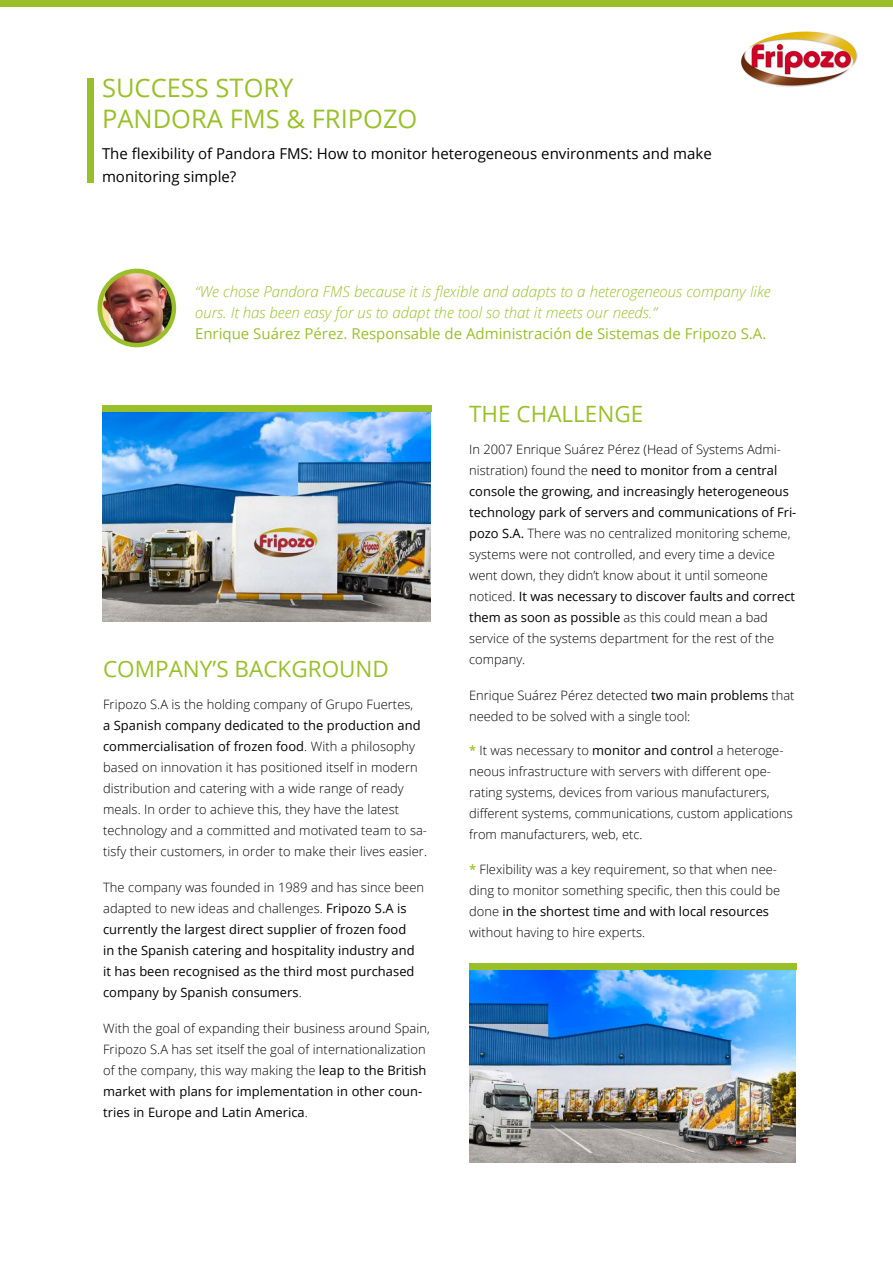
<style>
.page{position:relative;width:893px;height:1263px;background:#fff}
.page>*{position:absolute;margin:0;border:0;box-sizing:border-box;transform-origin:0 0}
.t1{font:25.5px/30.6px "Open Sans";color:#9ac029}
.t2{font:22.5px "Open Sans";color:#9ac029}
.TEXTO_BRUTO{font:italic 300 15px/21px "Open Sans";color:#9ac029}
.t3{font:15px/22.5px "Open Sans";color:#000}
.TEXTO_BRUTO-2{font:15px "Open Sans";color:#9ac029}
.texto_bruto{font:300 12.9px/21px "Open Sans";color:#000}
.texto_bruto-2{font:12.9px/21px "Open Sans";letter-spacing:.005em;color:#000}
.s1{font-weight:400}
.s2{font-weight:300}
.s3{font-weight:600;color:#9ac029}
</style>
<div class="page">
<div style="left:87px;top:78px;width:6px;height:104px;background:#9ac029"></div>
<img style="left:741px;top:31px;width:117px;height:56px">
<div style="left:0;top:0;width:893px;height:7px;background:#9ac029"></div>
<img style="left:102px;top:412px;width:328px;height:210px">
<div style="left:102px;top:405px;width:330px;height:6px;background:#9ac029"></div>
<img style="left:100px;top:271px;width:74px;height:74px;border-radius:37px">
<div style="left:97px;top:269px;width:79px;height:78px;border:4px solid #9ac029;border-radius:50%"></div>
<img style="left:469px;top:970px;width:327px;height:192px">
<div style="left:469px;top:963px;width:327px;height:7px;background:#9ac029"></div>
<h1 class="t1" style="left:102px;top:72px;width:317px">SUCCESS STORY<br>PANDORA FMS &amp; FRIPOZO</h1>
<p class="t3" style="left:102px;top:142px;width:611px">The flexibility of Pandora FMS: How to monitor heterogeneous environments and make monitoring simple?</p>
<p class="TEXTO_BRUTO" style="left:195px;top:280px;width:577px">“We chose Pandora FMS because it is flexible and adapts to a heterogeneous company like ours. It has been easy for us to adapt the tool so that it meets our needs.”</p>
<p class="TEXTO_BRUTO-2" style="left:195px;top:323px;width:573px">Enrique Suárez Pérez. Responsable de Administración de Sistemas de Fripozo S.A.</p>
<p class="t2" style="left:103px;top:654px;width:287px">COMPANY’S BACKGROUND</p>
<p class="texto_bruto" style="left:103px;top:693px;width:325px">Fripozo S.A is the holding company of Grupo Fuertes,<br><span class="s1">a Spanish company dedicated to the production and commercialisation of frozen food</span>. With a philosophy based on innovation it has positioned itself in modern distribution and catering with a wide range of ready meals. In order to achieve this, they have the latest technology and a committed and motivated team to sa&shy;tisfy their customers, in order to make their lives easier.</p>
<p class="texto_bruto-2" style="left:103px;top:876px;width:322px"><span class="s2">The company was founded in 1989 and has since been adapted to new ideas and challenges.</span> Fripozo S.A is currently the largest direct supplier of frozen food<br>in the Spanish catering and hospitality industry and it has been recognised as the third most purchased company by Spanish consumers<span class="s2">.</span></p>
<p class="texto_bruto" style="left:103px;top:1017px;width:328px">With the goal of expanding their business around Spain, Fripozo S.A has set itself the goal of internationalization of the company, this way making the <span class="s1">leap to the British market with plans for implementation in other coun&shy;tries in Europe and Latin America</span>.</p>
<p class="t2" style="left:469px;top:399px;width:176px">THE CHALLENGE</p>
<p class="texto_bruto" style="left:469px;top:438px;width:329px">In 2007 Enrique Suárez Pérez (Head of Systems Admi&shy;nistration) found the <span class="s1">need to monitor from a central console the growing, and increasingly heterogeneous technology park of servers and communications of Fri&shy;pozo S.A.</span> There was no centralized monitoring scheme, systems were not controlled, and every time a device went down, they didn’t know about it until someone noticed. <span class="s1">It was necessary to discover faults and correct them as soon as possible</span> as this could mean a bad service of the systems department for the rest of the company.</p>
<p class="texto_bruto" style="left:469px;top:684px;width:327px">Enrique Suárez Pérez detected <span class="s1">two main problems</span> that needed to be solved with a single tool:</p>
<p class="texto_bruto" style="left:469px;top:740px;width:325px"><span class="s3">*</span> It was necessary to <span class="s1">monitor and control</span> a heteroge&shy;neous infrastructure with servers with different ope&shy;rating systems, devices from various manufacturers, different systems, communications, custom applications from manufacturers, web, etc.</p>
<p class="texto_bruto" style="left:469px;top:858px;width:312px"><span class="s3">*</span> Flexibility was a key requirement, so that when nee&shy;ding to monitor something specific, then this could be done <span class="s1">in the shortest time and with local resources </span>without having to hire experts.</p>
</div>
